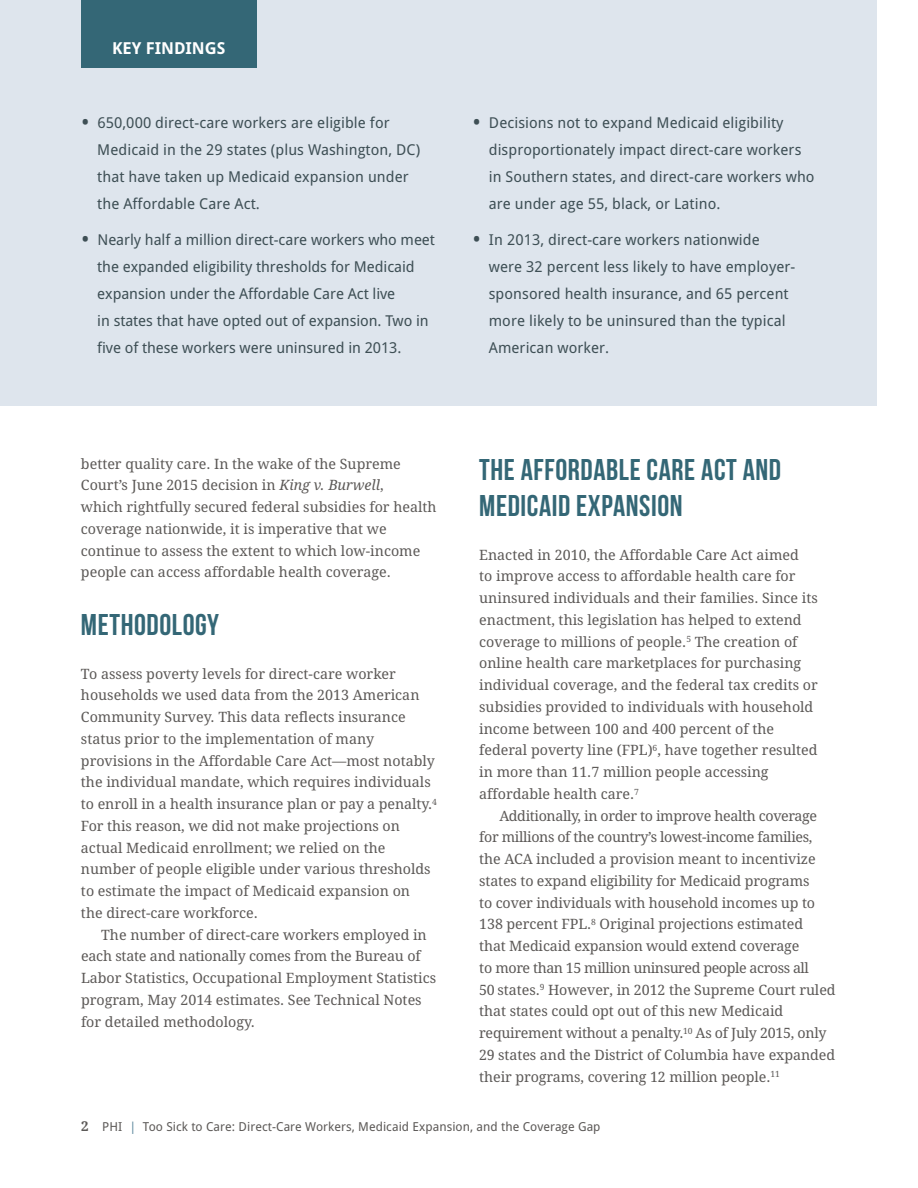
<style>
.page{position:relative;width:918px;height:1188px;background:#fff}
.page>*{position:absolute;margin:0;border:0;box-sizing:border-box;transform-origin:0 0}
.t1{font:700 30px/36px "Bebas Neue";letter-spacing:.02em;color:#346776}
.t2{font:700 16.5px "Droid Sans";color:#fff}
.t3{font:15px/27px "Droid Sans";letter-spacing:.005em;color:#3e4f55}
.t4{font:14.25px/21.8px "Droid Serif";color:#5c5957}
.t5{font:12.3px "Droid Sans";letter-spacing:.005em;color:#5c5957}
.s1{font-size:22.5px}
.s2{font-style:italic}
.s3{font-family:"Droid Serif";font-weight:700;font-size:13.5px}
.s4{color:#5c879c}
</style>
<div class="page">
<div style="left:0;top:0;width:878px;height:406px;background:#dee5ed"></div>
<div style="left:81px;top:0;width:175px;height:68px;background:#346776"></div>
<p class="t2" style="left:112px;top:39px;width:115px">KEY FINDINGS</p>
<p class="t3" style="left:97px;top:109px;width:325px;text-indent:-16px"><span class="s1">•</span> 650,000 direct-care workers are eligible for Medicaid in the 29 states (plus Washington, DC) that have taken up Medicaid expansion under the Affordable Care Act.</p>
<p class="t3" style="left:97px;top:226px;width:339px;text-indent:-16px"><span class="s1">•</span> Nearly half a million direct-care workers who meet the expanded eligibility thresholds for Medicaid expansion under the Affordable Care Act live<br>in states that have opted out of expansion. Two in five of these workers were uninsured in 2013.</p>
<p class="t3" style="left:489px;top:109px;width:327px;text-indent:-16px"><span class="s1">•</span> Decisions not to expand Medicaid eligibility disproportionately impact direct-care workers in Southern states, and direct-care workers who are under age 55, black, or Latino.</p>
<p class="t3" style="left:489px;top:226px;width:308px;text-indent:-16px"><span class="s1">•</span> In 2013, direct-care workers nationwide were 32 percent less likely to have employer&shy;sponsored health insurance, and 65 percent more likely to be uninsured than the typical American worker.</p>
<p class="t4" style="left:81px;top:453px;width:357px">better quality care. In the wake of the Supreme Court’s June 2015 decision in <span class="s2">King v. Burwell</span>,<br>which rightfully secured federal subsidies for health coverage nationwide, it is imperative that we continue to assess the extent to which low-income people can access affordable health coverage.</p>
<h1 class="t1" style="left:81px;top:606px;width:139px">METHODOLOGY</h1>
<p class="t4" style="left:81px;top:663px;width:357px">To assess poverty levels for direct-care worker households we used data from the 2013 American Community Survey. This data reflects insurance status prior to the implementation of many provisions in the Affordable Care Act—most notably the individual mandate, which requires individuals to enroll in a health insurance plan or pay a penalty.<sup>4<br></sup>For this reason, we did not make projections on actual Medicaid enrollment; we relied on the number of people eligible under various thresholds to estimate the impact of Medicaid expansion on<br>the direct-care workforce.</p>
<p class="t4" style="left:81px;top:924px;width:357px;text-indent:20px">The number of direct-care workers employed in each state and nationally comes from the Bureau of Labor Statistics, Occupational Employment Statistics program, May 2014 estimates. See Technical Notes for detailed methodology.</p>
<h1 class="t1" style="left:479px;top:451px;width:303px">THE AFFORDABLE CARE ACT AND<br>MEDICAID EXPANSION</h1>
<p class="t4" style="left:479px;top:544px;width:340px">Enacted in 2010, the Affordable Care Act aimed<br>to improve access to affordable health care for uninsured individuals and their families. Since its enactment, this legislation has helped to extend coverage to millions of people.<sup>5</sup> The creation of online health care marketplaces for purchasing individual coverage, and the federal tax credits or subsidies provided to individuals with household income between 100 and 400 percent of the federal poverty line (FPL)<sup>6</sup>, have together resulted in more than 11.7 million people accessing affordable health care.<sup>7</sup></p>
<p class="t4" style="left:479px;top:805px;width:358px;text-indent:20px">Additionally, in order to improve health coverage for millions of the country’s lowest-income families, the ACA included a provision meant to incentivize states to expand eligibility for Medicaid programs<br>to cover individuals with household incomes up to 138 percent FPL.<sup>8</sup> Original projections estimated<br>that Medicaid expansion would extend coverage<br>to more than 15 million uninsured people across all<br>50 states.<sup>9</sup> However, in 2012 the Supreme Court ruled that states could opt out of this new Medicaid requirement without a penalty.<sup>10</sup> As of July 2015, only 29 states and the District of Columbia have expanded their programs, covering 12 million people.<sup>11</sup></p>
<p class="t5" style="left:81px;top:1119px;width:521px"><span class="s3">2</span> PHI <span class="s4">|</span> Too Sick to Care: Direct-Care Workers, Medicaid Expansion, and the Coverage Gap</p>
</div>
